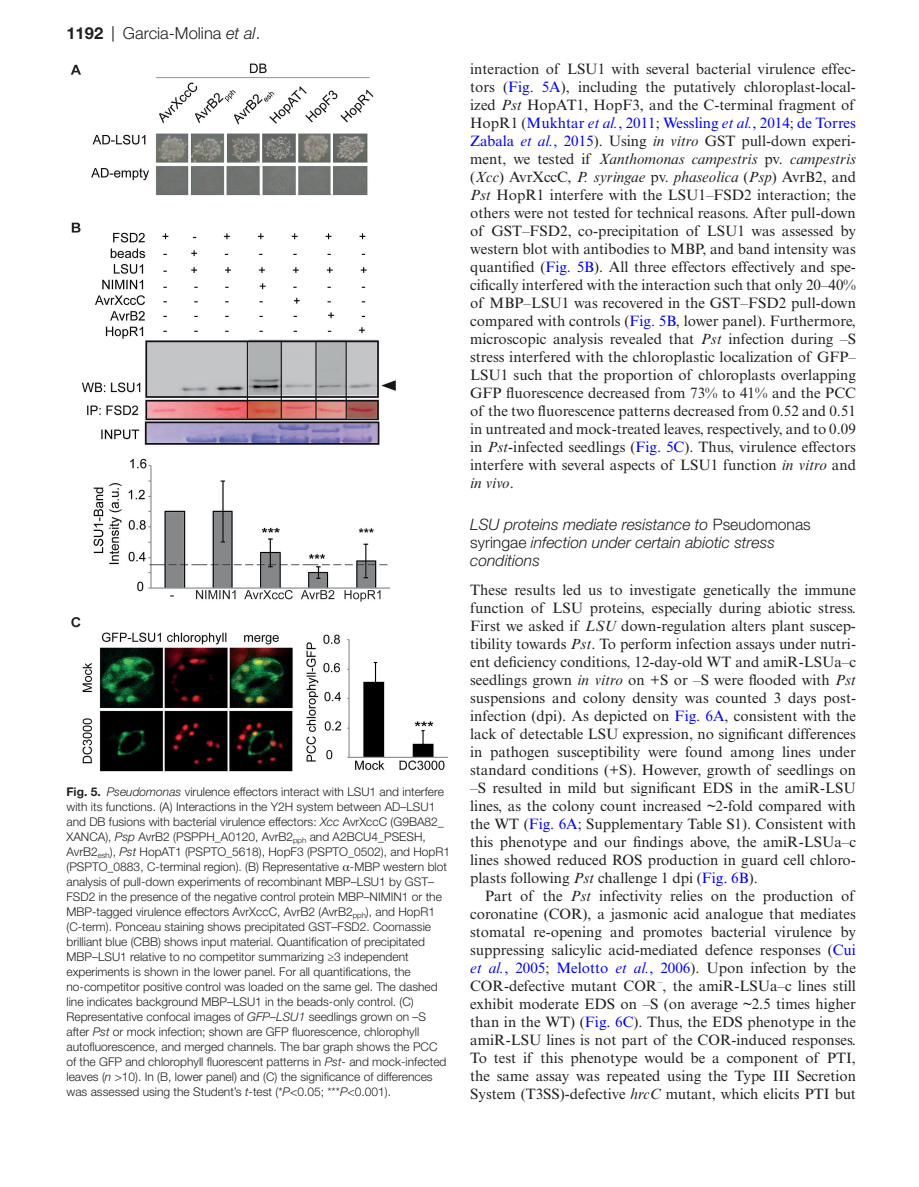
<style>
.page{position:relative;width:919px;height:1187px;background:#fff}
.page>*{position:absolute;margin:0;border:0;box-sizing:border-box;transform-origin:0 0}
.t1{font:300 16.5px "Helvetica Neue LT Std";color:#231f20}
.t2{font:italic 300 15.75px/18px "Helvetica Neue LT Std";color:#231f20}
.t3{font:15px/18px "Times New Roman MT Std";color:#231f20;text-align:justify}
.t4{font:300 12px/15px "Helvetica Neue LT Std";color:#231f20}
.s1{font-weight:700}
.s2{font-family:"Times New Roman MT Std";font-weight:400}
.s3{font-style:italic}
.s4{font-family:"Gandhari Unicode";font-weight:400}
.s5{color:#00f}
.s6{font-style:italic;color:#00f}
.s7{font-style:normal}
</style>
<div class="page">
<img style="left:70px;top:63px;width:378px;height:708px">
<p class="t1" style="left:66px;top:23px;width:195px"><span class="s1">1192</span> <span class="s2">|</span> Garcia-Molina <span class="s3">et al</span>.</p>
<p class="t4" style="left:66px;top:783px;width:385px"><span class="s1">Fig. 5.</span> <span class="s3">Pseudomonas</span> virulence effectors interact with LSU1 and interfere with its functions. (A) Interactions in the Y2H system between AD–LSU1 and DB fusions with bacterial virulence effectors: <span class="s3">Xcc</span> AvrXccC (G9BA82_ XANCA), <span class="s3">Psp</span> AvrB2 (PSPPH_A0120, AvrB2<sub>pph</sub> and A2BCU4_PSESH, AvrB2<sub>esh</sub>), <span class="s3">Pst</span> HopAT1 (PSPTO_5618), HopF3 (PSPTO_0502), and HopR1 (PSPTO_0883, C-terminal region). (B) Representative <span class="s4">α</span>-MBP western blot analysis of pull-down experiments of recombinant MBP–LSU1 by GST– FSD2 in the presence of the negative control protein MBP–NIMIN1 or the MBP-tagged virulence effectors AvrXccC, AvrB2 (AvrB2<sub>pph</sub>), and HopR1 (C-term). Ponceau staining shows precipitated GST–FSD2. Coomassie brilliant blue (CBB) shows input material. Quantification of precipitated MBP–LSU1 relative to no competitor summarizing ≥3 independent experiments is shown in the lower panel. For all quantifications, the no-competitor positive control was loaded on the same gel. The dashed line indicates background MBP–LSU1 in the beads-only control. (C)<br>Representative confocal images of <span class="s3">GFP–LSU1</span> seedlings grown on –S after <span class="s3">Pst</span> or mock infection; shown are GFP fluorescence, chlorophyll autofluorescence, and merged channels. The bar graph shows the PCC of the GFP and chlorophyll fluorescent patterns in <span class="s3">Pst</span>- and mock-infected leaves (<span class="s3">n</span> &gt;10). In (B, lower panel) and (C) the significance of differences was assessed using the Student’s <span class="s3">t</span>-test (*<span class="s3">P</span>&lt;0.05; ***<span class="s3">P</span>&lt;0.001).</p>
<p class="t3" style="left:470px;top:60px;width:387px">interaction of LSU1 with several bacterial virulence effec&shy;tors (<span class="s5">Fig. 5A</span>), including the putatively chloroplast-local&shy;ized <span class="s3">Pst</span> HopAT1, HopF3, and the C-terminal fragment of HopR1 (<span class="s5">Mukhtar</span> <span class="s6">et al.</span><span class="s5">, 2011</span>; <span class="s5">Wessling</span> <span class="s6">et al.</span><span class="s5">, 2014</span>; <span class="s5">de Torres Zabala</span> <span class="s6">et al.</span><span class="s5">, 2015</span>). Using <span class="s3">in vitro</span> GST pull-down experi&shy;ment, we tested if <span class="s3">Xanthomonas campestris</span> pv. <span class="s3">campestris </span>(<span class="s3">Xcc</span>) AvrXccC, <span class="s3">P. syringae</span> pv. <span class="s3">phaseolica</span> (<span class="s3">Psp</span>) AvrB2, and <span class="s3">Pst</span> HopR1 interfere with the LSU1–FSD2 interaction; the others were not tested for technical reasons. After pull-down of GST–FSD2, co-precipitation of LSU1 was assessed by western blot with antibodies to MBP, and band intensity was quantified (<span class="s5">Fig. 5B</span>). All three effectors effectively and spe&shy;cifically interfered with the interaction such that only 20–40% of MBP–LSU1 was recovered in the GST–FSD2 pull-down compared with controls (<span class="s5">Fig. 5B</span>, lower panel). Furthermore, microscopic analysis revealed that <span class="s3">Pst</span> infection during –S stress interfered with the chloroplastic localization of GFP– LSU1 such that the proportion of chloroplasts overlapping GFP fluorescence decreased from 73% to 41% and the PCC of the two fluorescence patterns decreased from 0.52 and 0.51 in untreated and mock-treated leaves, respectively, and to 0.09 in <span class="s3">Pst</span>-infected seedlings (<span class="s5">Fig. 5C</span>). Thus, virulence effectors interfere with several aspects of LSU1 function <span class="s3">in vitro</span> and <span class="s3">in vivo</span>.</p>
<p class="t2" style="left:470px;top:515px;width:342px">LSU proteins mediate resistance to <span class="s7">Pseudomonas syringae</span> infection under certain abiotic stress conditions</p>
<p class="t3" style="left:470px;top:580px;width:387px">These results led us to investigate genetically the immune function of LSU proteins, especially during abiotic stress.<br>First we asked if <span class="s3">LSU</span> down-regulation alters plant suscep&shy;tibility towards <span class="s3">Pst</span>. To perform infection assays under nutri&shy;ent deficiency conditions, 12-day-old WT and amiR-LSUa–c seedlings grown <span class="s3">in vitro</span> on +S or –S were flooded with <span class="s3">Pst </span>suspensions and colony density was counted 3 days post&shy;infection (dpi). As depicted on <span class="s5">Fig. 6A</span>, consistent with the lack of detectable LSU expression, no significant differences in pathogen susceptibility were found among lines under standard conditions (+S). However, growth of seedlings on –S resulted in mild but significant EDS in the amiR-LSU lines, as the colony count increased ~2-fold compared with the WT (<span class="s5">Fig. 6A</span>; Supplementary Table S1). Consistent with this phenotype and our findings above, the amiR-LSUa–c lines showed reduced ROS production in guard cell chloro&shy;plasts following <span class="s3">Pst</span> challenge 1 dpi (<span class="s5">Fig. 6B</span>).</p>
<p class="t3" style="left:470px;top:886px;width:387px;text-indent:15px">Part of the <span class="s3">Pst</span> infectivity relies on the production of coronatine (COR), a jasmonic acid analogue that mediates stomatal re-opening and promotes bacterial virulence by suppressing salicylic acid-mediated defence responses (<span class="s5">Cui </span><span class="s6">et al.</span><span class="s5">, 2005</span>; <span class="s5">Melotto</span> <span class="s6">et al.</span><span class="s5">, 2006</span>). Upon infection by the COR-defective mutant COR<sup>–</sup>, the amiR-LSUa–c lines still exhibit moderate EDS on –S (on average ~2.5 times higher than in the WT) (<span class="s5">Fig. 6C</span>). Thus, the EDS phenotype in the amiR-LSU lines is not part of the COR-induced responses.<br>To test if this phenotype would be a component of PTI, the same assay was repeated using the Type III Secretion System (T3SS)-defective <span class="s3">hrcC</span> mutant, which elicits PTI but</p>
</div>
